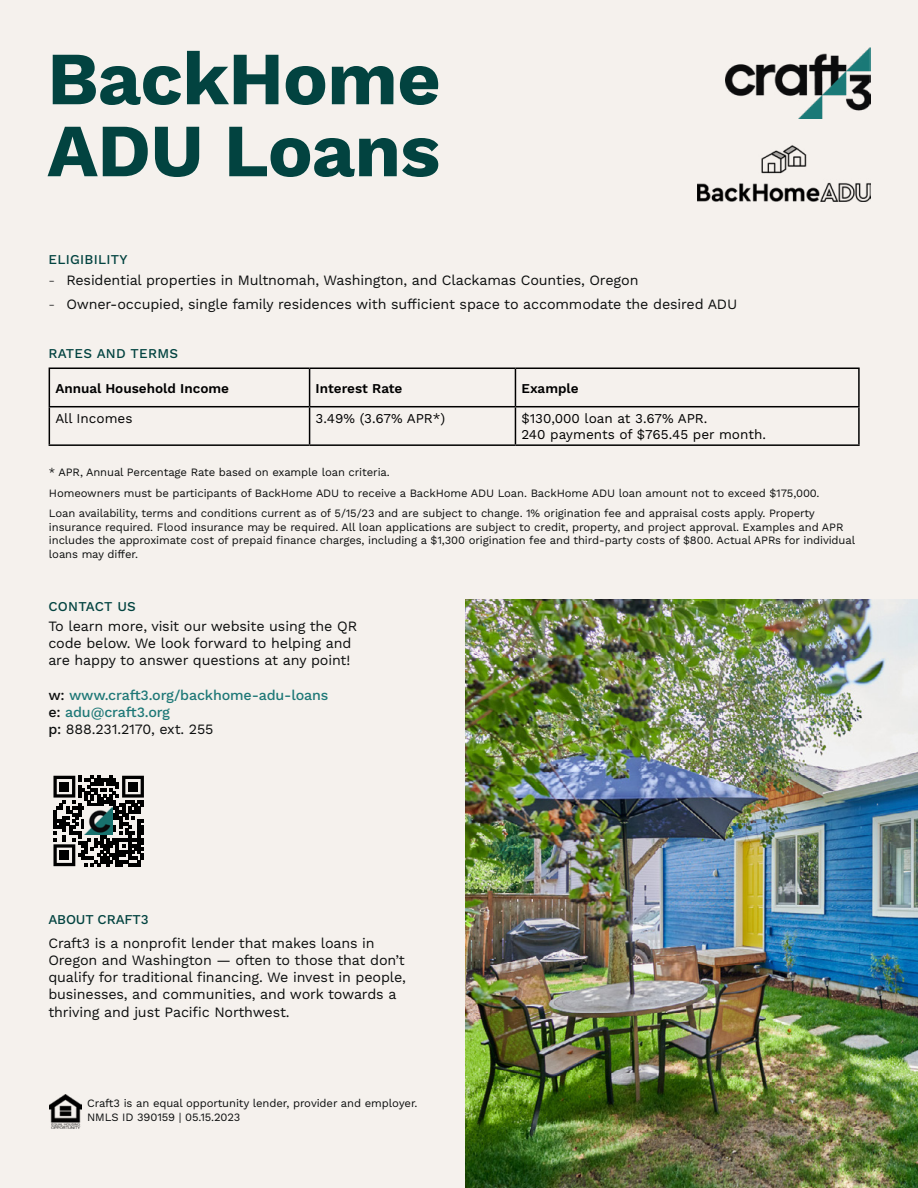
<style>
.page{position:relative;width:918px;height:1188px;background:#f5f1ed}
.page>*{position:absolute;margin:0;border:0;box-sizing:border-box;transform-origin:0 0}
.t1{font:700 75px/72px "Work Sans";letter-spacing:-.01em;color:#024340}
.t2{font:14.25px/17.2px "Work Sans";letter-spacing:-.01em;color:#0c0e0e}
.t3{font:500 14.25px/17.2px "Work Sans";letter-spacing:-.01em;color:#1e7877}
.t4{font:13.5px/16.2px "Work Sans";color:#000}
.t5{font:600 13.5px "Work Sans";color:#000}
.t6{font:500 13.5px "Work Sans";letter-spacing:.02em;color:#024340}
.t7{font:500 13.5px "Work Sans";letter-spacing:-.01em;color:#024340}
.t8{font:11.25px/13.5px "Work Sans";letter-spacing:-.01em;color:#0c0e0e}
.s1{font-weight:300}
.s2{color:#0c0e0e}
.s3{font-weight:400;color:#0c0e0e}
</style>
<div class="page">
<img style="left:466px;top:600px;width:452px;height:588px">
<svg style="left:53px;top:775px;width:91px;height:92px"></svg>
<svg style="left:53px;top:776px;width:91px;height:90px"></svg>
<div style="left:60px;top:782px;width:9px;height:9px;background:#000"></div>
<div style="left:128px;top:782px;width:10px;height:9px;background:#000"></div>
<div style="left:60px;top:851px;width:9px;height:9px;background:#000"></div>
<img style="left:85px;top:807px;width:28px;height:28px">
<img style="left:697px;top:145px;width:174px;height:56px">
<img style="left:726px;top:47px;width:145px;height:72px">
<hr style="left:49px;top:368px;width:261px;height:1px;background:#000">
<hr style="left:49px;top:369px;width:1px;height:37px;background:#000">
<hr style="left:310px;top:368px;width:205px;height:1px;background:#000">
<hr style="left:309px;top:369px;width:1px;height:37px;background:#000">
<hr style="left:515px;top:368px;width:345px;height:1px;background:#000">
<hr style="left:515px;top:369px;width:1px;height:37px;background:#000">
<hr style="left:858px;top:369px;width:2px;height:37px;background:#000">
<hr style="left:49px;top:406px;width:261px;height:1px;background:#000">
<hr style="left:49px;top:407px;width:1px;height:37px;background:#000">
<hr style="left:310px;top:406px;width:205px;height:1px;background:#000">
<hr style="left:309px;top:407px;width:1px;height:37px;background:#000">
<hr style="left:515px;top:406px;width:345px;height:1px;background:#000">
<hr style="left:515px;top:407px;width:1px;height:37px;background:#000">
<hr style="left:858px;top:407px;width:2px;height:37px;background:#000">
<hr style="left:49px;top:444px;width:261px;height:2px;background:#000">
<hr style="left:310px;top:444px;width:205px;height:2px;background:#000">
<hr style="left:515px;top:444px;width:345px;height:2px;background:#000">
<img style="left:49px;top:1094px;width:33px;height:35px">
<h1 class="t1" style="left:47px;top:47px;width:395px">BackHome<br>ADU Loans</h1>
<p class="t6" style="left:49px;top:252px;width:80px">ELIGIBILITY</p>
<p class="t2" style="left:49px;top:272px;width:592px"><span class="s1">-</span> Residential properties in Multnomah, Washington, and Clackamas Counties, Oregon</p>
<p class="t2" style="left:49px;top:296px;width:690px"><span class="s1">-</span> Owner-occupied, single family residences with sufficient space to accommodate the desired ADU</p>
<p class="t6" style="left:49px;top:345px;width:131px">RATES AND TERMS</p>
<p class="t5" style="left:55px;top:380px;width:175px">Annual Household Income</p>
<p class="t5" style="left:316px;top:380px;width:88px">Interest Rate</p>
<p class="t5" style="left:521px;top:380px;width:59px">Example</p>
<p class="t4" style="left:55px;top:411px;width:79px">All Incomes</p>
<p class="t4" style="left:316px;top:411px;width:131px">3.49% (3.67% APR*)</p>
<p class="t4" style="left:521px;top:411px;width:246px">$130,000 loan at 3.67% APR.<br>240 payments of $765.45 per month.</p>
<p class="t8" style="left:49px;top:463px;width:772px;line-height:20.7px">* APR, Annual Percentage Rate based on example loan criteria.<br>Homeowners must be participants of BackHome ADU to receive a BackHome ADU Loan. BackHome ADU loan amount not to exceed $175,000.<br>Loan availability, terms and conditions current as of 5/15/23 and are subject to change. 1% origination fee and appraisal costs apply. Property</p>
<p class="t8" style="left:49px;top:521px;width:808px">insurance required. Flood insurance may be required. All loan applications are subject to credit, property, and project approval. Examples and APR includes the approximate cost of prepaid finance charges, including a $1,300 origination fee and third-party costs of $800. Actual APRs for individual loans may differ.</p>
<p class="t6" style="left:48px;top:598px;width:89px">CONTACT US</p>
<p class="t2" style="left:48px;top:618px;width:310px">To learn more, visit our website using the QR code below. We look forward to helping and are happy to answer questions at any point!</p>
<p class="t3" style="left:48px;top:687px;width:282px"><span class="s2">w:</span> www.craft3.org/backhome-adu-loans <span class="s2">e:</span> adu@craft3.org<br><span class="s2">p:</span> <span class="s3">888.231.2170, ext. 255</span></p>
<p class="t7" style="left:48px;top:911px;width:102px">ABOUT CRAFT3</p>
<p class="t2" style="left:48px;top:935px;width:359px">Craft3 is a nonprofit lender that makes loans in Oregon and Washington — often to those that don’t qualify for traditional financing. We invest in people, businesses, and communities, and work towards a thriving and just Pacific Northwest.</p>
<p class="t8" style="left:87px;top:1097px;width:332px">Craft3 is an equal opportunity lender, provider and employer.<br>NMLS ID 390159 | 05.15.2023</p>
</div>
